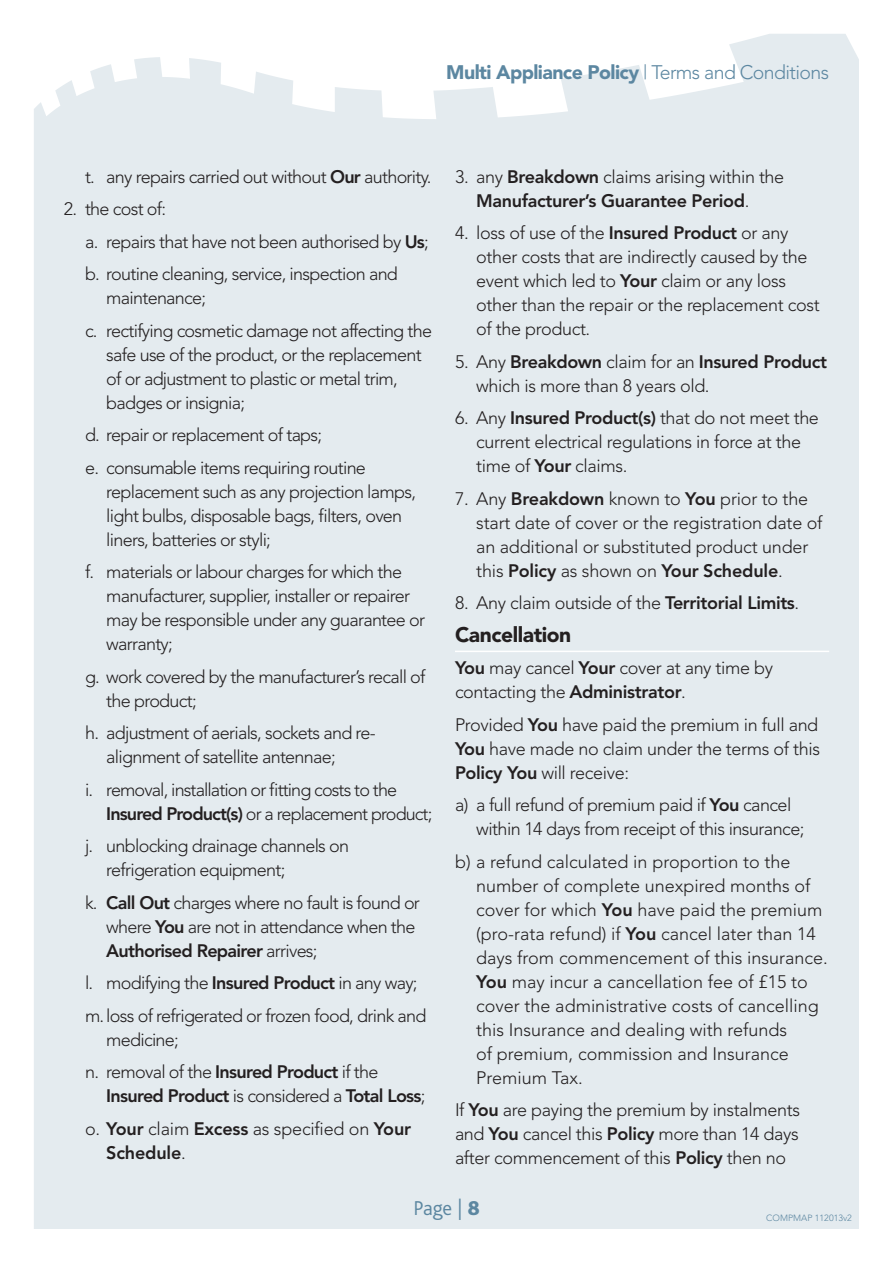
<style>
.page{position:relative;width:893px;height:1263px;background:#fff}
.page>*{position:absolute;margin:0;border:0;box-sizing:border-box;transform-origin:0 0}
.t1{font:900 21px "Avenir";letter-spacing:-.02em;color:#231f20}
.t2{font:300 21px "Bliss";color:#5c87a1}
.t3{font:900 19.5px "Avenir";letter-spacing:-.03em;color:#5c87a1}
.t4{font:300 18px/24px "Avenir";letter-spacing:-.04em;color:#231f20}
.t5{font:300 18px/24px "Avenir";letter-spacing:-.02em;color:#231f20}
.t6{font:300 18px/24px "Avenir";color:#231f20}
.t7{font:300 18px/24px "Avenir";letter-spacing:-.01em;color:#231f20}
.t8{font:800 18px/24px "Avenir";letter-spacing:-.02em;color:#231f20}
.t9{font:800 18px/24px "Avenir";letter-spacing:-.04em;color:#231f20}
.t10{font:300 9px "Avenir";color:#5c87a1}
.s1{font-weight:300}
.s2{font-weight:800}
</style>
<div class="page">
<div style="left:34px;top:34px;width:825px;height:1195px;background:#e4ebef"></div>
<hr style="left:455px;top:651px;width:374px;height:1px;background:#fff">
<p class="t3" style="left:446px;top:60px;width:384px">Multi Appliance Policy <span class="s1">| Terms and Conditions</span></p>
<p class="t4" style="left:85px;top:164px;width:348px">t. any repairs carried out without <span class="s2">Our</span> authority.</p>
<p class="t4" style="left:64px;top:197px;width:104px">2. the cost of:</p>
<p class="t4" style="left:85px;top:229px;width:345px">a. repairs that have not been authorised by <span class="s2">Us</span>;</p>
<p class="t4" style="left:106px;top:262px;width:293px;text-indent:-21px">b. routine cleaning, service, inspection and maintenance;</p>
<p class="t4" style="left:106px;top:318px;width:327px;text-indent:-21px">c. rectifying cosmetic damage not affecting the safe use of the product, or the replacement of or adjustment to plastic or metal trim, badges or insignia;</p>
<p class="t4" style="left:85px;top:423px;width:239px">d. repair or replacement of taps;</p>
<p class="t4" style="left:106px;top:455px;width:311px;text-indent:-21px">e. consumable items requiring routine replacement such as any projection lamps, light bulbs, disposable bags, filters, oven liners, batteries or styli;</p>
<p class="t4" style="left:106px;top:560px;width:320px;text-indent:-21px">f. materials or labour charges for which the manufacturer, supplier, installer or repairer may be responsible under any guarantee or warranty;</p>
<p class="t4" style="left:106px;top:665px;width:321px;text-indent:-21px">g. work covered by the manufacturer’s recall of the product;</p>
<p class="t4" style="left:106px;top:721px;width:271px;text-indent:-21px">h. adjustment of aerials, sockets and re&shy;alignment of satellite antennae;</p>
<p class="t4" style="left:106px;top:778px;width:328px;text-indent:-21px">i. removal, installation or fitting costs to the<br><span class="s2">Insured Product(s)</span> or a replacement product;</p>
<p class="t4" style="left:106px;top:834px;width:244px;text-indent:-21px">j. unblocking drainage channels on refrigeration equipment;</p>
<p class="t4" style="left:106px;top:891px;width:315px;text-indent:-21px">k. <span class="s2">Call Out</span> charges where no fault is found or where <span class="s2">You</span> are not in attendance when the<br><span class="s2">Authorised Repairer</span> arrives;</p>
<p class="t4" style="left:85px;top:971px;width:334px">l. modifying the <span class="s2">Insured Product</span> in any way;</p>
<p class="t4" style="left:106px;top:1004px;width:322px;text-indent:-21px">m.loss of refrigerated or frozen food, drink and medicine;</p>
<p class="t9" style="left:106px;top:1060px;width:321px;text-indent:-21px"><span class="s1">n. removal of the</span> Insured Product <span class="s1">if the<br></span>Insured Product <span class="s1">is considered a</span> Total Loss<span class="s1">;</span></p>
<p class="t8" style="left:106px;top:1116px;width:306px;text-indent:-21px"><span class="s1">o.</span> Your <span class="s1">claim</span> Excess <span class="s1">as specified on</span> Your<br>Schedule<span class="s1">.</span></p>
<p class="t8" style="left:476px;top:164px;width:310px;text-indent:-21px"><span class="s1">3. any</span> Breakdown <span class="s1">claims arising within the<br></span>Manufacturer’s Guarantee Period<span class="s1">.</span></p>
<p class="t5" style="left:476px;top:221px;width:345px;text-indent:-21px">4. loss of use of the <span class="s2">Insured Product</span> or any other costs that are indirectly caused by the event which led to <span class="s2">Your</span> claim or any loss other than the repair or the replacement cost of the product.</p>
<p class="t5" style="left:476px;top:349px;width:352px;text-indent:-21px">5. Any <span class="s2">Breakdown</span> claim for an <span class="s2">Insured Product </span>which is more than 8 years old.</p>
<p class="t5" style="left:476px;top:406px;width:344px;text-indent:-21px">6. Any <span class="s2">Insured Product(s)</span> that do not meet the current electrical regulations in force at the time of <span class="s2">Your</span> claims.</p>
<p class="t7" style="left:476px;top:486px;width:348px;text-indent:-21px">7. Any <span class="s2">Breakdown</span> known to <span class="s2">You</span> prior to the start date of cover or the registration date of an additional or substituted product under this <span class="s2">Policy</span> as shown on <span class="s2">Your Schedule</span>.</p>
<p class="t5" style="left:455px;top:591px;width:346px">8. Any claim outside of the <span class="s2">Territorial Limits</span>.</p>
<p class="t1" style="left:455px;top:622px;width:118px">Cancellation</p>
<p class="t5" style="left:455px;top:656px;width:320px"><span class="s2">You</span> may cancel <span class="s2">Your</span> cover at any time by contacting the <span class="s2">Administrator</span>.</p>
<p class="t4" style="left:455px;top:713px;width:367px;text-align:justify">Provided <span class="s2">You</span> have paid the premium in full and <span class="s2">You</span> have made no claim under the terms of this <span class="s2">Policy You</span> will receive:</p>
<p class="t4" style="left:476px;top:793px;width:330px;text-indent:-21px">a) a full refund of premium paid if <span class="s2">You</span> cancel within 14 days from receipt of this insurance;</p>
<p class="t6" style="left:476px;top:850px;width:353px;text-indent:-21px">b) a refund calculated in proportion to the number of complete unexpired months of cover for which <span class="s2">You</span> have paid the premium (pro-rata refund) if <span class="s2">You</span> cancel later than 14 days from commencement of this insurance.<br><span class="s2">You</span> may incur a cancellation fee of £15 to cover the administrative costs of cancelling this Insurance and dealing with refunds<br>of premium, commission and Insurance Premium Tax.</p>
<p class="t4" style="left:455px;top:1098px;width:346px;text-align:justify">If <span class="s2">You</span> are paying the premium by instalments and <span class="s2">You</span> cancel this <span class="s2">Policy</span> more than 14 days after commencement of this <span class="s2">Policy</span> then no</p>
<p class="t2" style="left:413px;top:1197px;width:68px">Page | <span class="s2">8</span></p>
<p class="t10" style="left:766px;top:1212px;width:87px">COMPMAP 112013v2</p>
</div>
